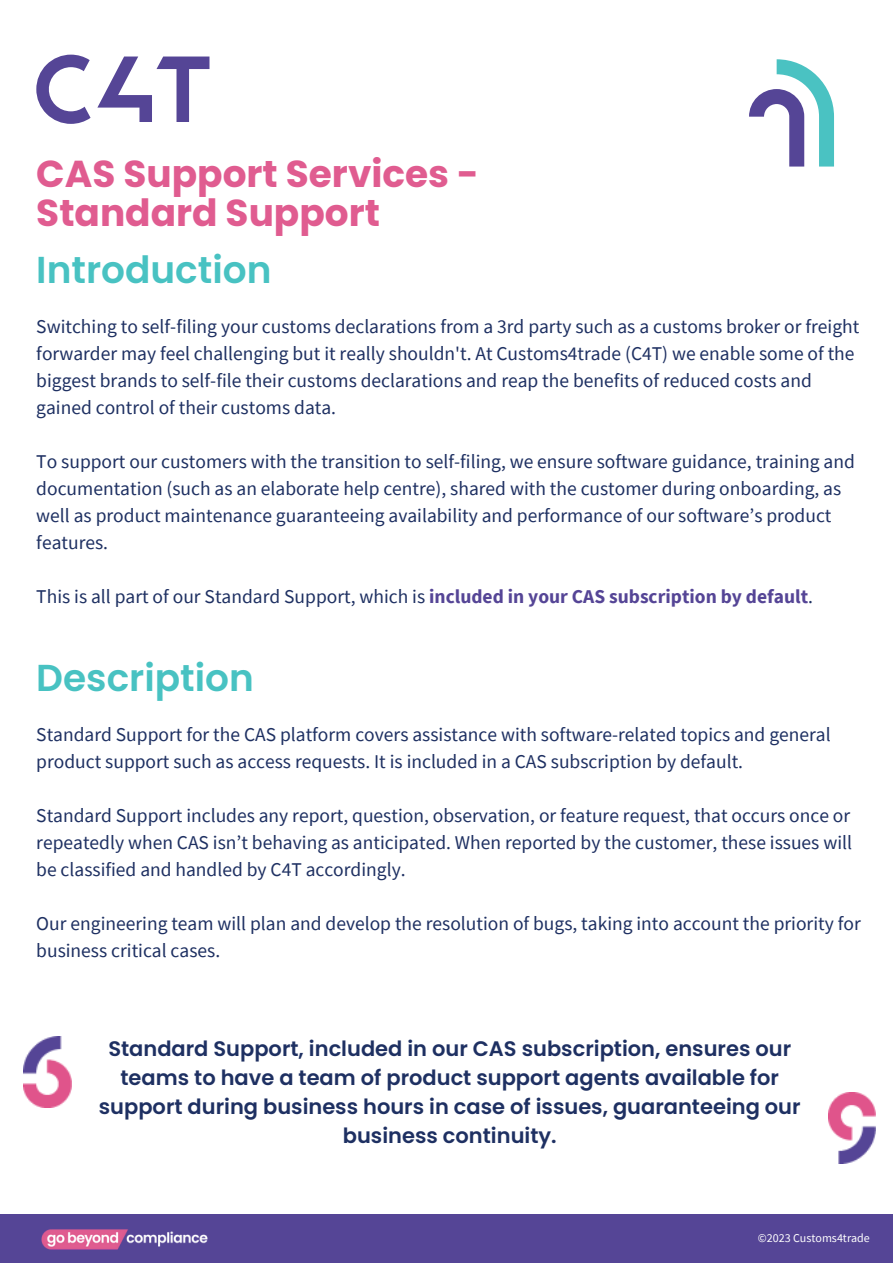
<style>
.page{position:relative;width:893px;height:1264px;background:#fff}
.page>*{position:absolute;margin:0;border:0;box-sizing:border-box;transform-origin:0 0}
.t1{font:700 37.5px "Poppins";color:#e05c90}
.t2{font:600 37.5px "Poppins";color:#48c2c2}
.t3{font:600 21px/29.2px "Poppins";color:#1e3062;text-align:center}
.t4{font:19.5px/27px "Source Sans Pro";color:#1e3062}
.t5{font:12px "Source Sans Pro";color:#fff}
.s1{font-weight:700;color:#554596}
</style>
<div class="page">
<svg style="left:36px;top:55px;width:173px;height:69px"></svg>
<div style="left:0;top:1214px;width:892px;height:48px;background:#554596"></div>
<img style="left:41px;top:1229px;width:167px;height:21px">
<svg style="left:749px;top:59px;width:85px;height:107px"></svg>
<img style="left:828px;top:1092px;width:47px;height:71px">
<img style="left:24px;top:1036px;width:47px;height:71px">
<p class="t1" style="left:36px;top:148px;width:444px">CAS Support Services -</p>
<p class="t1" style="left:36px;top:187px;width:345px">Standard Support</p>
<p class="t2" style="left:36px;top:244px;width:237px">Introduction</p>
<p class="t4" style="left:36px;top:313px;width:824px">Switching to self-filing your customs declarations from a 3rd party such as a customs broker or freight forwarder may feel challenging but it really shouldn't. At Customs4trade (C4T) we enable some of the biggest brands to self-file their customs declarations and reap the benefits of reduced costs and gained control of their customs data.</p>
<p class="t4" style="left:36px;top:448px;width:819px">To support our customers with the transition to self-filing, we ensure software guidance, training and documentation (such as an elaborate help centre), shared with the customer during onboarding, as well as product maintenance guaranteeing availability and performance of our software’s product features.</p>
<p class="t4" style="left:36px;top:582px;width:778px">This is all part of our Standard Support, which is <span class="s1">included in your CAS subscription by default</span>.</p>
<p class="t2" style="left:36px;top:652px;width:219px">Description</p>
<p class="t4" style="left:36px;top:721px;width:795px">Standard Support for the CAS platform covers assistance with software-related topics and general product support such as access requests. It is included in a CAS subscription by default.</p>
<p class="t4" style="left:36px;top:802px;width:817px;text-align:justify">Standard Support includes any report, question, observation, or feature request, that occurs once or repeatedly when CAS isn’t behaving as anticipated. When reported by the customer, these issues will be classified and handled by C4T accordingly.</p>
<p class="t4" style="left:36px;top:909px;width:825px">Our engineering team will plan and develop the resolution of bugs, taking into account the priority for business critical cases.</p>
<p class="t3" style="left:99px;top:1033px;width:703px">Standard Support, included in our CAS subscription, ensures our teams to have a team of product support agents available for support during business hours in case of issues, guaranteeing our business continuity.</p>
<p class="t5" style="left:757px;top:1230px;width:113px">©2023 Customs4trade</p>
</div>
